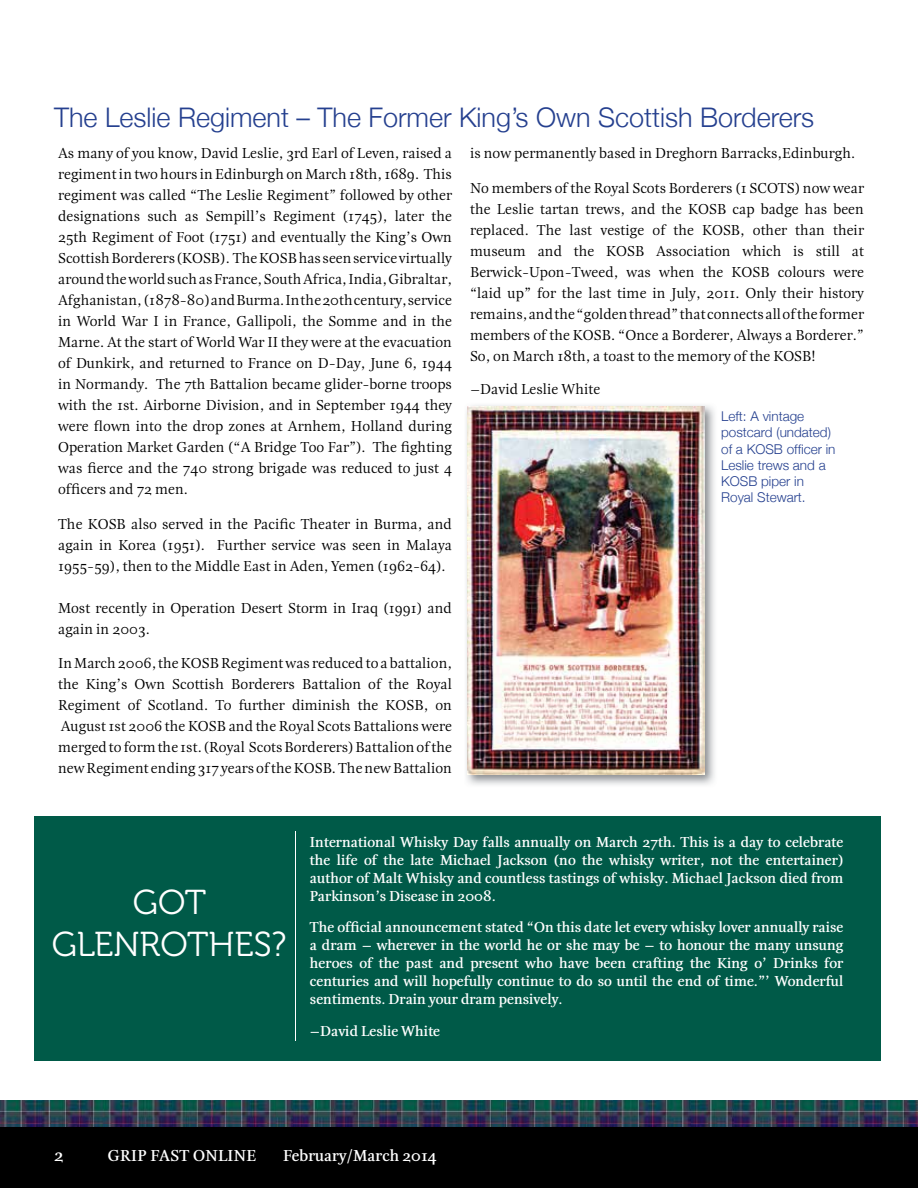
<style>
.page{position:relative;width:918px;height:1188px;background:#fff}
.page>*{position:absolute;margin:0;border:0;box-sizing:border-box;transform-origin:0 0}
.t1{font:34.5px/41.4px "Museo 300";color:#fff;text-align:center}
.t2{font:300 27px "Helvetica Neue";color:#25408f}
.t3{font:700 18px "Esta";color:#fff}
.t4{font:700 16.5px "Esta";color:#fff}
.t5{font:15px/21px "Esta";color:#000;text-align:justify}
.t6{font:700 15px/18px "Esta";color:#fff;text-align:justify}
.t7{font:300 13.5px/16.2px "Helvetica Neue";color:#25408f}
</style>
<div class="page">
<img style="left:0;top:1101px;width:918px;height:27px">
<div style="left:0;top:1128px;width:918px;height:60px;background:#000"></div>
<div style="left:35px;top:816px;width:846px;height:245px;background:#005a48"></div>
<img style="left:466px;top:405px;width:249px;height:380px">
<img style="left:468px;top:406px;width:236px;height:369px">
<hr style="left:295px;top:832px;width:1px;height:209px;background:#fff">
<h2 class="t2" style="left:54px;top:100px;width:762px">The Leslie Regiment – The Former King’s Own Scottish Borderers</h2>
<p class="t5" style="left:58px;top:143px;width:395px">As many of you know, David Leslie, 3rd Earl of Leven, raised a regiment in two hours in Edinburgh on March 18th, 1689. This regiment was called “The Leslie Regiment” followed by other designations such as Sempill’s Regiment (1745), later the 25th Regiment of Foot (1751) and eventually the King’s Own Scottish Borderers (KOSB). The KOSB has seen service virtually around the world such as France, South Africa, India, Gibraltar, Afghanistan, (1878-80) and Burma. In the 20th century, service in World War I in France, Gallipoli, the Somme and in the Marne. At the start of World War II they were at the evacuation of Dunkirk, and returned to France on D-Day, June 6, 1944 in Normandy. The 7th Battalion became glider-borne troops with the 1st. Airborne Division, and in September 1944 they were flown into the drop zones at Arnhem, Holland during Operation Market Garden (“A Bridge Too Far”). The fighting was fierce and the 740 strong brigade was reduced to just 4 officers and 72 men.</p>
<p class="t5" style="left:58px;top:513px;width:395px">The KOSB also served in the Pacific Theater in Burma, and again in Korea (1951). Further service was seen in Malaya 1955-59), then to the Middle East in Aden, Yemen (1962-64).</p>
<p class="t5" style="left:58px;top:597px;width:395px">Most recently in Operation Desert Storm in Iraq (1991) and again in 2003.</p>
<p class="t5" style="left:58px;top:653px;width:395px">In March 2006, the KOSB Regiment was reduced to a battalion, the King’s Own Scottish Borderers Battalion of the Royal Regiment of Scotland. To further diminish the KOSB, on August 1st 2006 the KOSB and the Royal Scots Battalions were merged to form the 1st. (Royal Scots Borderers) Battalion of the new Regiment ending 317 years of the KOSB. The new Battalion</p>
<p class="t5" style="left:470px;top:143px;width:387px">is now permanently based in Dreghorn Barracks,Edinburgh.</p>
<p class="t5" style="left:470px;top:177px;width:395px">No members of the Royal Scots Borderers (1 SCOTS) now wear the Leslie tartan trews, and the KOSB cap badge has been replaced. The last vestige of the KOSB, other than their museum and the KOSB Association which is still at Berwick-Upon-Tweed, was when the KOSB colours were “laid up” for the last time in July, 2011. Only their history remains, and the “golden thread” that connects all of the former members of the KOSB. “Once a Borderer, Always a Borderer.” So, on March 18th, a toast to the memory of the KOSB!</p>
<p class="t5" style="left:470px;top:378px;width:132px">–David Leslie White</p>
<p class="t7" style="left:721px;top:408px;width:116px">Left: A vintage postcard (undated) of a KOSB officer in<br>Leslie trews and a<br>KOSB piper in<br>Royal Stewart.</p>
<h1 class="t1" style="left:52px;top:883px;width:236px">GOT<br>GLENROTHES?</h1>
<p class="t6" style="left:310px;top:833px;width:535px">International Whisky Day falls annually on March 27th. This is a day to celebrate the life of the late Michael Jackson (no the whisky writer, not the entertainer) author of Malt Whisky and countless tastings of whisky. Michael Jackson died from Parkinson’s Disease in 2008.</p>
<p class="t6" style="left:310px;top:918px;width:535px">The official announcement stated “On this date let every whisky lover annually raise a dram – wherever in the world he or she may be – to honour the many unsung heroes of the past and present who have been crafting the King o’ Drinks for centuries and will hopefully continue to do so until the end of time.”’ Wonderful sentiments. Drain your dram pensively.</p>
<p class="t6" style="left:310px;top:1022px;width:132px">–David Leslie White</p>
<p class="t3" style="left:54px;top:1144px;width:11px">2</p>
<p class="t4" style="left:108px;top:1146px;width:150px">GRIP FAST ONLINE</p>
<p class="t4" style="left:283px;top:1146px;width:155px">February/March 2014</p>
</div>
